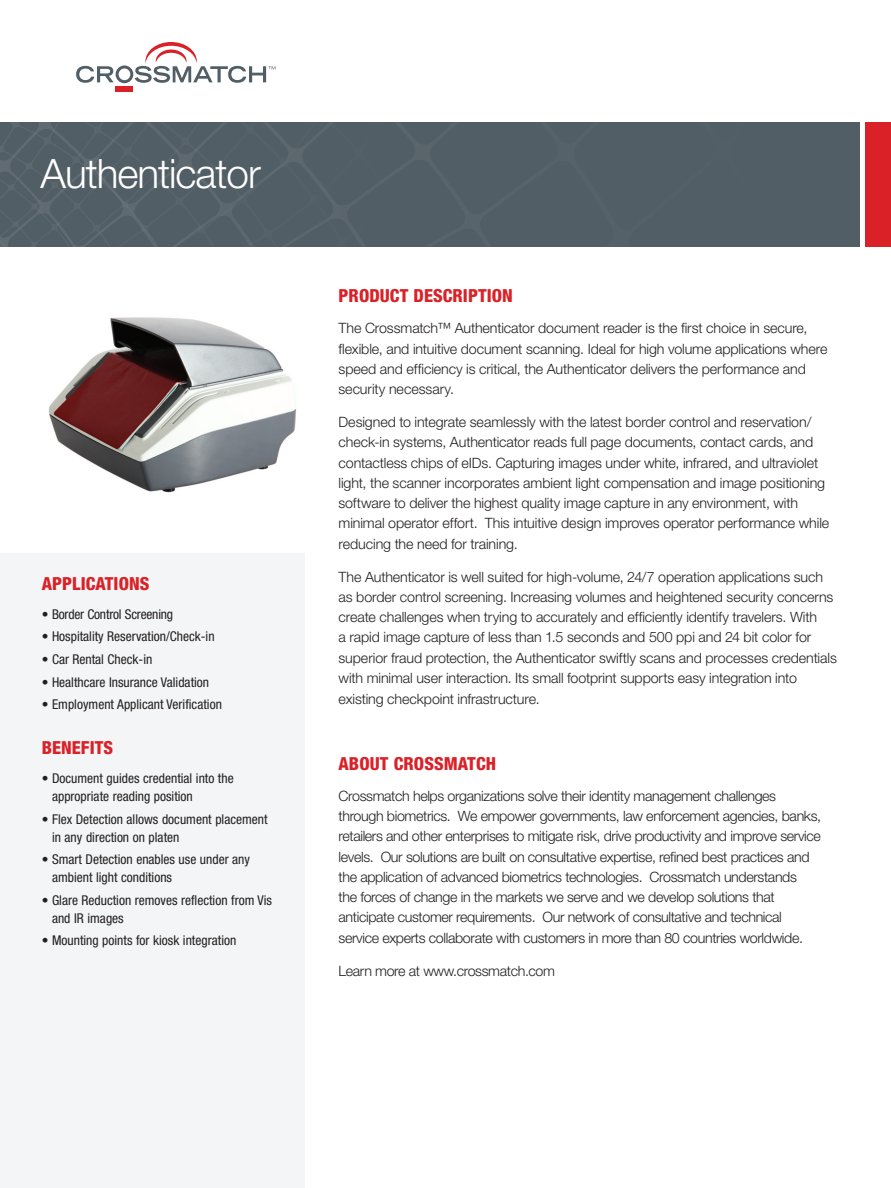
<style>
.page{position:relative;width:891px;height:1188px;background:#fff}
.page>*{position:absolute;margin:0;border:0;box-sizing:border-box;transform-origin:0 0}
.t1{font:300 40.5px "Helvetica Neue LT Std";letter-spacing:-.025em;color:#fff}
.subhead{font:800 condensed 18px "Helvetica Neue LT Std";letter-spacing:.005em;color:#da2128}
.Fließtext_Schwarz{font:300 14.25px/20.2px "Helvetica Neue LT Std";letter-spacing:-.005em;color:#231f20}
.front_page_BLACK_TEX{font:300 14.25px/20.2px "Helvetica Neue LT Std";letter-spacing:-.025em;color:#231f20}
.specs{font:condensed 13.5px/18px "Helvetica Neue LT Std";color:#231f20}
</style>
<div class="page">
<div style="left:0;top:122px;width:859px;height:125px;background:#525e65"></div>
<div style="left:865px;top:122px;width:26px;height:125px;background:#da2128"></div>
<svg style="left:0;top:122px;width:332px;height:125px"></svg>
<div style="left:0;top:554px;width:304px;height:634px;background:#f3f5f6"></div>
<div style="left:116px;top:86px;width:17px;height:6px;background:#da2128"></div>
<svg style="left:76px;top:42px;width:200px;height:41px"></svg>
<img style="left:48px;top:317px;width:249px;height:176px">
<p class="t1" style="left:40px;top:148px;width:222px">Authenticator</p>
<p class="subhead" style="left:42px;top:573px;width:109px">APPLICATIONS</p>
<p class="specs" style="left:42px;top:605px;width:133px">• Border Control Screening</p>
<p class="specs" style="left:42px;top:628px;width:174px">• Hospitality Reservation/Check-in</p>
<p class="specs" style="left:42px;top:650px;width:112px">• Car Rental Check-in</p>
<p class="specs" style="left:42px;top:673px;width:169px">• Healthcare Insurance Validation</p>
<p class="specs" style="left:42px;top:695px;width:182px">• Employment Applicant Verification</p>
<p class="subhead" style="left:42px;top:737px;width:73px">BENEFITS</p>
<p class="specs" style="left:52px;top:769px;width:183px;text-indent:-10px">• Document guides credential into the appropriate reading position</p>
<p class="specs" style="left:52px;top:810px;width:217px;text-indent:-10px">• Flex Detection allows document placement in any direction on platen</p>
<p class="specs" style="left:52px;top:850px;width:200px;text-indent:-10px">• Smart Detection enables use under any ambient light conditions</p>
<p class="specs" style="left:52px;top:891px;width:221px;text-indent:-10px">• Glare Reduction removes reflection from Vis and IR images</p>
<p class="specs" style="left:42px;top:931px;width:196px">• Mounting points for kiosk integration</p>
<p class="subhead" style="left:339px;top:285px;width:176px">PRODUCT DESCRIPTION</p>
<p class="Fließtext_Schwarz" style="left:339px;top:318px;width:490px">The Crossmatch™ Authenticator document reader is the first choice in secure, flexible, and intuitive document scanning. Ideal for high volume applications where speed and efficiency is critical, the Authenticator delivers the performance and security necessary.</p>
<p class="Fließtext_Schwarz" style="left:339px;top:412px;width:492px">Designed to integrate seamlessly with the latest border control and reservation/ check-in systems, Authenticator reads full page documents, contact cards, and contactless chips of eIDs. Capturing images under white, infrared, and ultraviolet light, the scanner incorporates ambient light compensation and image positioning software to deliver the highest quality image capture in any environment, with minimal operator effort. This intuitive design improves operator performance while reducing the need for training.</p>
<p class="Fließtext_Schwarz" style="left:339px;top:566px;width:500px">The Authenticator is well suited for high-volume, 24/7 operation applications such as border control screening. Increasing volumes and heightened security concerns create challenges when trying to accurately and efficiently identify travelers. With<br>a rapid image capture of less than 1.5 seconds and 500 ppi and 24 bit color for superior fraud protection, the Authenticator swiftly scans and processes credentials with minimal user interaction. Its small footprint supports easy integration into existing checkpoint infrastructure.</p>
<p class="subhead" style="left:339px;top:752px;width:159px">ABOUT CROSSMATCH</p>
<p class="front_page_BLACK_TEX" style="left:339px;top:785px;width:484px">Crossmatch helps organizations solve their identity management challenges through biometrics. We empower governments, law enforcement agencies, banks, retailers and other enterprises to mitigate risk, drive productivity and improve service levels. Our solutions are built on consultative expertise, refined best practices and the application of advanced biometrics technologies. Crossmatch understands<br>the forces of change in the markets we serve and we develop solutions that anticipate customer requirements. Our network of consultative and technical service experts collaborate with customers in more than 80 countries worldwide.</p>
<p class="front_page_BLACK_TEX" style="left:339px;top:961px;width:218px">Learn more at www.crossmatch.com</p>
</div>
